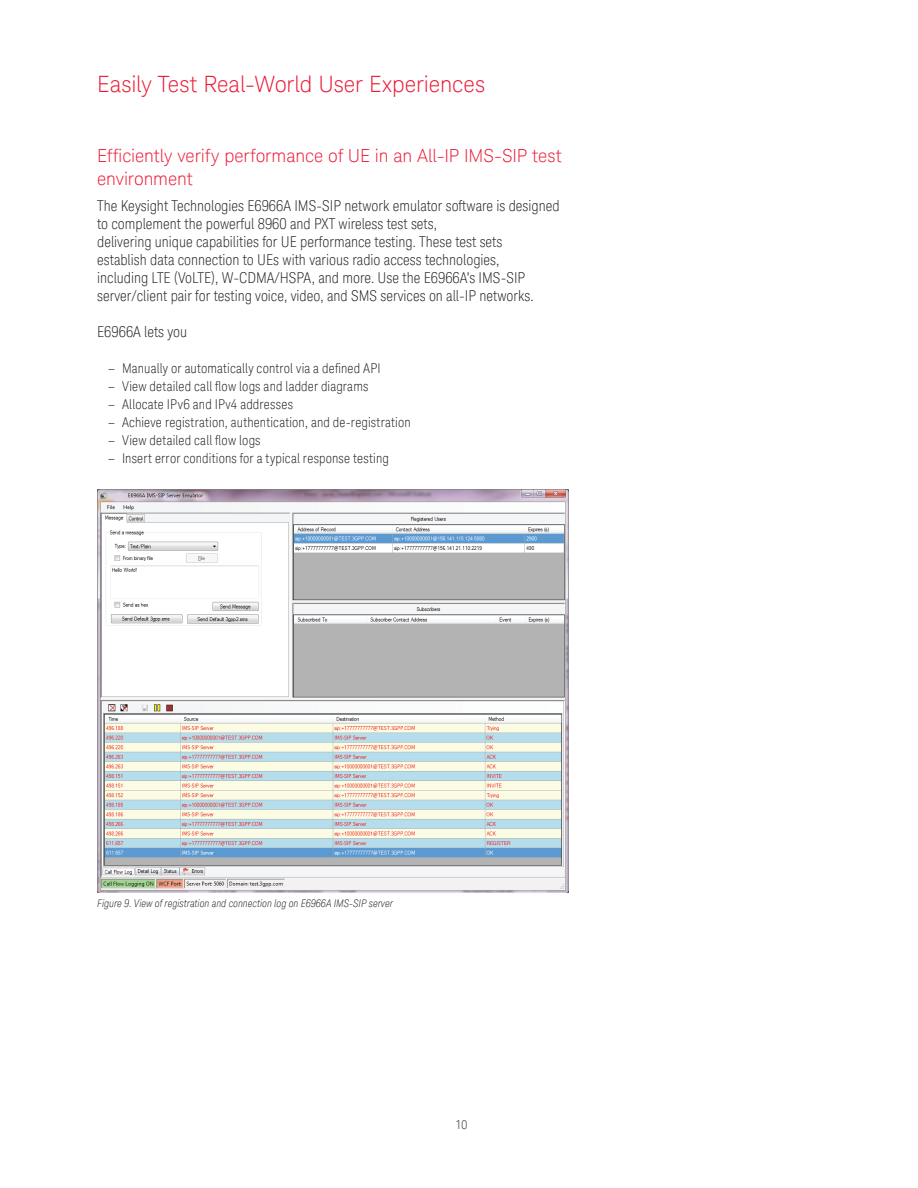
<style>
.page{position:relative;width:918px;height:1188px;background:#fff}
.page>*{position:absolute;margin:0;border:0;box-sizing:border-box;transform-origin:0 0}
.t1{font:300 22.5px "Keysight Sans";letter-spacing:-.005em;color:#ed1a36}
.t2{font:300 18px/22.5px "Keysight Sans";letter-spacing:-.005em;color:#ed1a36}
.t3{font:300 condensed 15px/18px "Keysight Sans";color:#231f20}
.t4{font:300 condensed 13.5px "Keysight Sans";letter-spacing:.015em;color:#231f20}
.t5{font:300 condensed 12px "Keysight Sans";color:#231f20}
.t6{font:italic 300 condensed 10.5px "Keysight Sans";color:#231f20}
.s1{font-stretch:normal}
</style>
<div class="page">
<img style="left:97px;top:490px;width:471px;height:403px">
<h1 class="t1" style="left:97px;top:71px;width:389px">Easily Test Real-World User Experiences</h1>
<p class="t2" style="left:97px;top:144px;width:466px">Efficiently verify performance of UE in an All-IP IMS-SIP test environment</p>
<p class="t3" style="left:97px;top:197px;width:464px">The Keysight Technologies E6966A IMS-SIP network emulator software is designed to complement the powerful 8960 and PXT wireless test sets,<br>delivering unique capabilities for UE performance testing. These test sets<br>establish data connection to UEs with various radio access technologies,<br>including LTE (VoLTE), W-CDMA/HSPA, and more. Use the E6966A’s IMS-SIP server/client pair for testing voice, video, and SMS services on all-IP networks.</p>
<p class="t3" style="left:97px;top:323px;width:92px">E6966A lets you</p>
<p class="t4" style="left:108px;top:360px;width:274px"><span class="s1">–</span> Manually or automatically control via a defined API</p>
<p class="t4" style="left:108px;top:378px;width:262px"><span class="s1">–</span> View detailed call flow logs and ladder diagrams</p>
<p class="t4" style="left:108px;top:396px;width:187px"><span class="s1">–</span> Allocate IPv6 and IPv4 addresses</p>
<p class="t4" style="left:108px;top:414px;width:304px"><span class="s1">–</span> Achieve registration, authentication, and de-registration</p>
<p class="t4" style="left:108px;top:432px;width:154px"><span class="s1">–</span> View detailed call flow logs</p>
<p class="t4" style="left:108px;top:450px;width:283px"><span class="s1">–</span> Insert error conditions for a typical response testing</p>
<p class="t6" style="left:97px;top:897px;width:297px">Figure 9. View of registration and connection log on E6966A IMS-SIP server</p>
<p class="t5" style="left:456px;top:1118px;width:13px">10</p>
</div>
